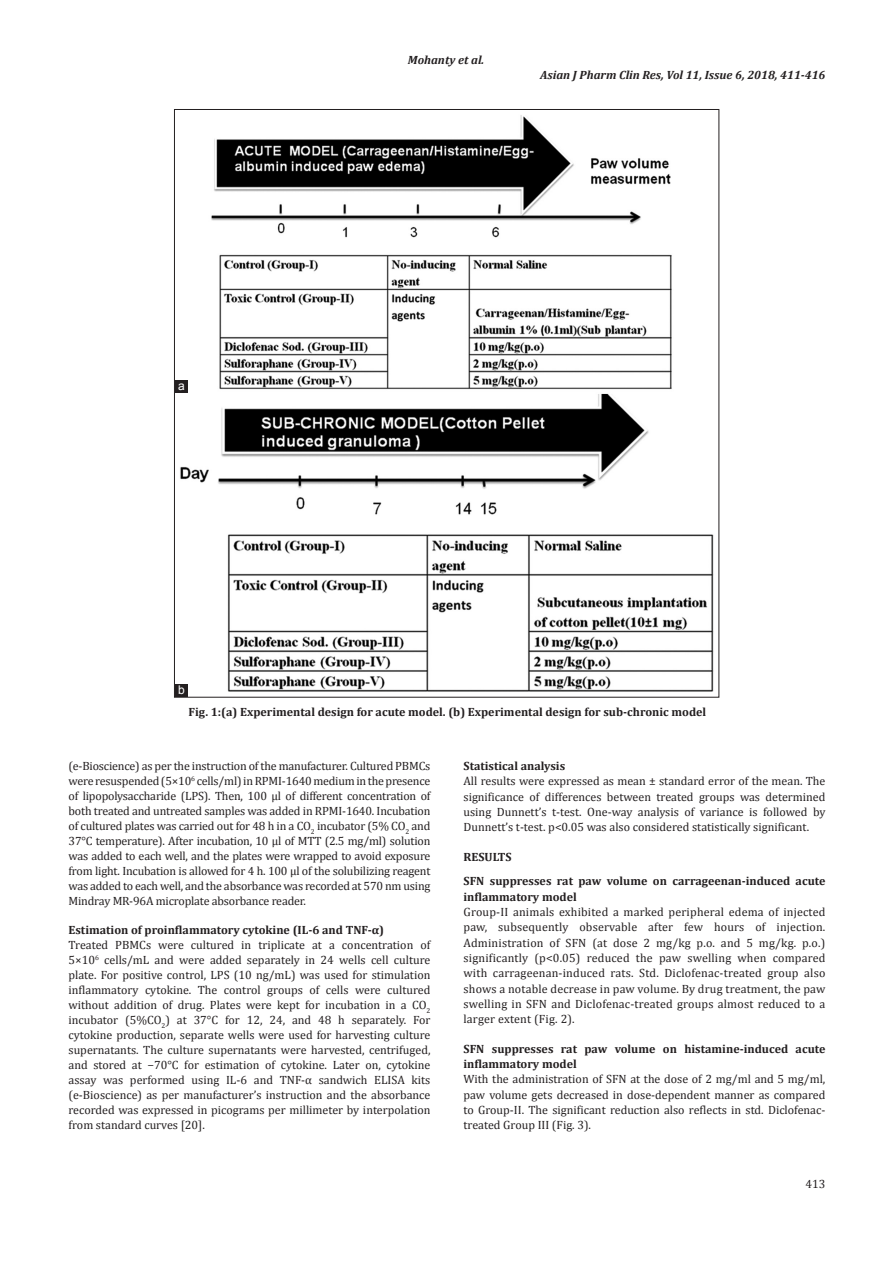
<style>
.page{position:relative;width:894px;height:1263px;background:#fff}
.page>*{position:absolute;margin:0;border:0;box-sizing:border-box;transform-origin:0 0}
.TX{font:12px/15px "Cambria";color:#231f20;text-align:justify}
.FGC{font:700 12px/15.3px "Cambria";color:#231f20}
.RH{font:italic 700 12px "Cambria";color:#231f20}
.F_No{font:12px "Cambria";color:#231f20}
.LABEL{font:12px "Arial";color:#fff}
</style>
<div class="page">
<img style="left:176px;top:115px;width:538px;height:577px">
<div style="left:175px;top:380px;width:13px;height:12px;background:#231f20"></div>
<div style="left:175px;top:684px;width:13px;height:13px;background:#231f20"></div>
<p class="LABEL" style="left:178px;top:377px;width:8px">a</p>
<p class="LABEL" style="left:178px;top:681px;width:8px">b</p>
<p class="RH" style="left:407px;top:51px;width:78px">Mohanty et al.</p>
<p class="RH" style="left:540px;top:66px;width:287px">Asian J Pharm Clin Res, Vol 11, Issue 6, 2018, 411-416</p>
<p class="FGC" style="left:188px;top:703px;width:519px">Fig. 1:(a) Experimental design for acute model. (b) Experimental design for sub-chronic model</p>
<p class="TX" style="left:68px;top:758px;width:363px">(e-Bioscience) as per the instruction of the manufacturer. Cultured PBMCs were resuspended (5×10<sup>6</sup> cells/ml) in RPMI-1640 medium in the presence of lipopolysaccharide (LPS). Then, 100 µl of different concentration of both treated and untreated samples was added in RPMI-1640. Incubation of cultured plates was carried out for 48 h in a CO<sub>2</sub> incubator (5% CO<sub>2</sub> and 37°C temperature). After incubation, 10 µl of MTT (2.5 mg/ml) solution was added to each well, and the plates were wrapped to avoid exposure from light. Incubation is allowed for 4 h. 100 µl of the solubilizing reagent was added to each well, and the absorbance was recorded at 570 nm using Mindray MR-96A microplate absorbance reader.</p>
<h2 class="FGC" style="left:68px;top:922px;width:317px">Estimation of proinflammatory cytokine (IL-6 and TNF-α)</h2>
<p class="TX" style="left:68px;top:937px;width:363px">Treated PBMCs were cultured in triplicate at a concentration of 5×10<sup>6</sup> cells/mL and were added separately in 24 wells cell culture plate. For positive control, LPS (10 ng/mL) was used for stimulation inflammatory cytokine. The control groups of cells were cultured without addition of drug. Plates were kept for incubation in a CO<sub>2 </sub>incubator (5%CO<sub>2</sub>) at 37°C for 12, 24, and 48 h separately. For cytokine production, separate wells were used for harvesting culture supernatants. The culture supernatants were harvested, centrifuged, and stored at −70°C for estimation of cytokine. Later on, cytokine assay was performed using IL-6 and TNF-α sandwich ELISA kits (e-Bioscience) as per manufacturer’s instruction and the absorbance recorded was expressed in picograms per millimeter by interpolation from standard curves [20].</p>
<h2 class="FGC" style="left:463px;top:758px;width:103px">Statistical analysis</h2>
<p class="TX" style="left:463px;top:773px;width:363px">All results were expressed as mean ± standard error of the mean. The significance of differences between treated groups was determined using Dunnett’s t-test. One-way analysis of variance is followed by Dunnett’s t-test. p&lt;0.05 was also considered statistically significant.</p>
<h1 class="FGC" style="left:463px;top:848px;width:49px">RESULTS</h1>
<h2 class="FGC" style="left:463px;top:873px;width:363px">SFN suppresses rat paw volume on carrageenan-induced acute inflammatory model</h2>
<p class="TX" style="left:463px;top:904px;width:363px">Group-II animals exhibited a marked peripheral edema of injected paw, subsequently observable after few hours of injection.<br>Administration of SFN (at dose 2 mg/kg p.o. and 5 mg/kg. p.o.) significantly (p&lt;0.05) reduced the paw swelling when compared with carrageenan-induced rats. Std. Diclofenac-treated group also shows a notable decrease in paw volume. By drug treatment, the paw swelling in SFN and Diclofenac-treated groups almost reduced to a larger extent (Fig. 2).</p>
<h2 class="FGC" style="left:463px;top:1040px;width:363px">SFN suppresses rat paw volume on histamine-induced acute inflammatory model</h2>
<p class="TX" style="left:463px;top:1071px;width:363px">With the administration of SFN at the dose of 2 mg/ml and 5 mg/ml, paw volume gets decreased in dose-dependent manner as compared to Group-II. The significant reduction also reflects in std. Diclofenac&shy;treated Group III (Fig. 3).</p>
<p class="F_No" style="left:805px;top:1176px;width:21px">413</p>
</div>
